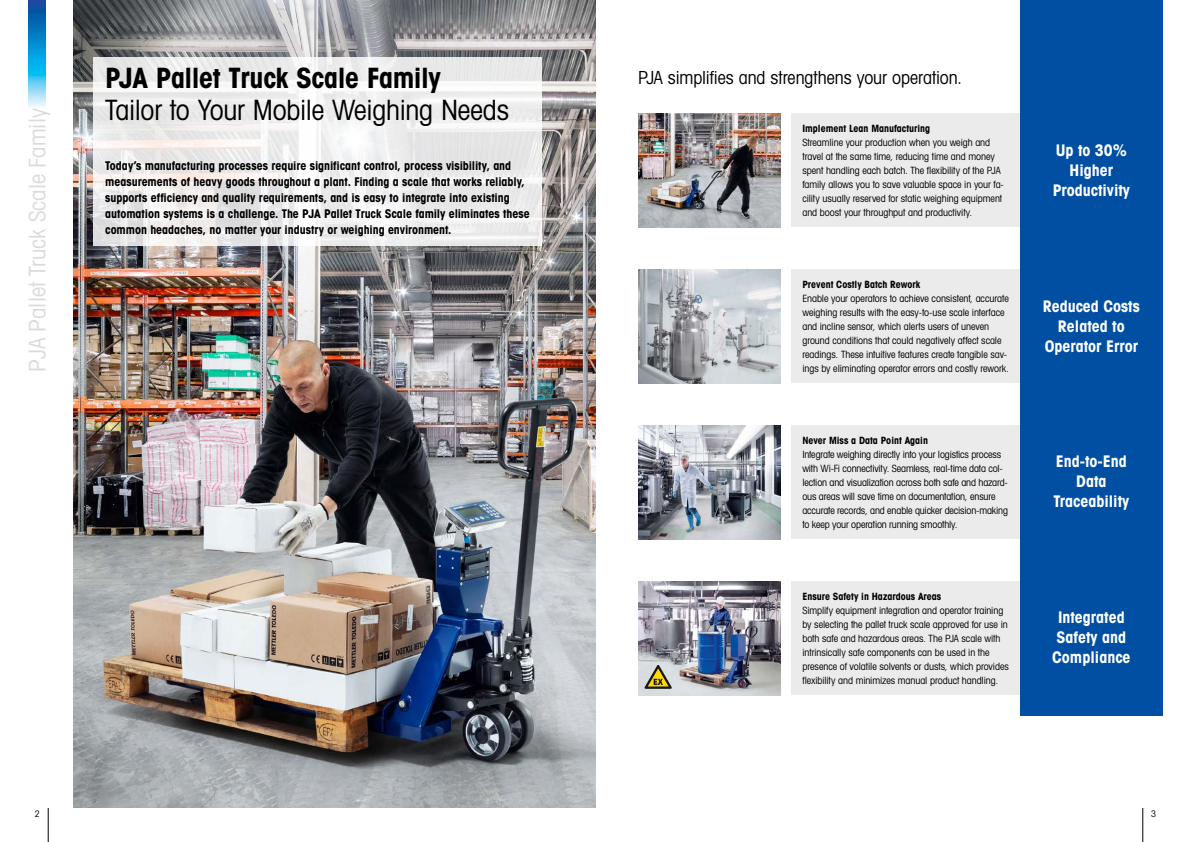
<style>
.page{position:relative;width:1191px;height:842px;background:#fff}
.page>*{position:absolute;margin:0;border:0;box-sizing:border-box;transform-origin:0 0}
.t1{font:28px "Avant Gardefor MT Bk";letter-spacing:-.01em;color:#000}
.t2{font:28px "Avant Gardefor MT Bd";letter-spacing:-.015em;color:#000}
.t3{font:22.8px "Avant Gardefor MT Bk";color:#dadbdc}
.t4{font:18px "Avant Gardefor MT Bk";letter-spacing:-.005em;color:#000}
.t5{font:16px/20px "Avant Gardefor MT Bd";color:#fff;text-align:center}
.t6{font:12px/16px "Avant Gardefor MT Bd";letter-spacing:-.005em;color:#000}
.t7{font:10px/14px "Avant Gardefor MT Bk";letter-spacing:-.005em;color:#000}
.t8{font:10px "Avant Gardefor MT Bd";color:#000}
.t9{font:9px "Avant Gardefor MT Bk";color:#000}
</style>
<div class="page">
<hr style="left:1142px;top:808px;width:1px;height:34px;background:#000">
<hr style="left:48px;top:808px;width:1px;height:34px;background:#000">
<img style="left:28px;top:0;width:17px;height:107px">
<img style="left:74px;top:0;width:521px;height:808px">
<div style="left:791px;top:113px;width:229px;height:114px;background:#ebebec"></div>
<div style="left:791px;top:269px;width:229px;height:114px;background:#ebebec"></div>
<div style="left:791px;top:425px;width:229px;height:114px;background:#ebebec"></div>
<div style="left:791px;top:581px;width:229px;height:114px;background:#ebebec"></div>
<div style="left:1020px;top:0;width:142px;height:715px;background:#004fa3"></div>
<img style="left:638px;top:113px;width:142px;height:114px">
<img style="left:638px;top:269px;width:142px;height:114px">
<img style="left:638px;top:425px;width:142px;height:114px">
<img style="left:638px;top:581px;width:142px;height:114px">
<svg style="left:644px;top:665px;width:28px;height:24px"></svg>
<svg style="left:94px;top:57px;width:448px;height:189px;fill:#edecec"></svg>
<h2 class="t3" style="left:23px;top:372px;width:265px;rotate:-90deg">PJA Pallet Truck Scale Family</h2>
<h1 class="t2" style="left:105px;top:60px;width:337px">PJA Pallet Truck Scale Family</h1>
<h3 class="t4" style="left:638px;top:66px;width:326px">PJA simplifies and strengthens your operation.</h3>
<h1 class="t1" style="left:105px;top:93px;width:405px">Tailor to Your Mobile Weighing Needs</h1>
<p class="t6" style="left:105px;top:158px;width:426px">Today’s manufacturing processes require significant control, process visibility, and measurements of heavy goods throughout a plant. Finding a scale that works reliably, supports efficiency and quality requirements, and is easy to integrate into existing automation systems is a challenge. The PJA Pallet Truck Scale family eliminates these common headaches, no matter your industry or weighing environment.</p>
<p class="t8" style="left:802px;top:122px;width:129px">Implement Lean Manufacturing</p>
<p class="t7" style="left:802px;top:135px;width:203px">Streamline your production when you weigh and travel at the same time, reducing time and money spent handling each batch. The flexibility of the PJA family allows you to save valuable space in your fa&shy;cility usually reserved for static weighing equipment and boost your throughput and productivity.</p>
<p class="t8" style="left:802px;top:278px;width:119px">Prevent Costly Batch Rework</p>
<p class="t7" style="left:802px;top:291px;width:208px">Enable your operators to achieve consistent, accurate weighing results with the easy-to-use scale interface and incline sensor, which alerts users of uneven ground conditions that could negatively affect scale readings. These intuitive features create tangible sav&shy;ings by eliminating operator errors and costly rework.</p>
<p class="t8" style="left:802px;top:434px;width:127px">Never Miss a Data Point Again</p>
<p class="t7" style="left:802px;top:447px;width:207px">Integrate weighing directly into your logistics process with Wi-Fi connectivity. Seamless, real-time data col&shy;lection and visualization across both safe and hazard&shy;ous areas will save time on documentation, ensure accurate records, and enable quicker decision-making to keep your operation running smoothly.</p>
<p class="t8" style="left:802px;top:590px;width:140px">Ensure Safety in Hazardous Areas</p>
<p class="t7" style="left:802px;top:603px;width:208px">Simplify equipment integration and operator training by selecting the pallet truck scale approved for use in both safe and hazardous areas. The PJA scale with intrinsically safe components can be used in the presence of volatile solvents or dusts, which provides flexibility and minimizes manual product handling.</p>
<h3 class="t5" style="left:1052px;top:140px;width:79px">Up to 30%<br>Higher<br>Productivity</h3>
<h3 class="t5" style="left:1043px;top:296px;width:98px">Reduced Costs<br>Related to<br>Operator Error</h3>
<h3 class="t5" style="left:1053px;top:451px;width:77px">End-to-End<br>Data<br>Traceability</h3>
<h3 class="t5" style="left:1052px;top:607px;width:80px">Integrated<br>Safety and<br>Compliance</h3>
<p class="t9" style="left:35px;top:808px;width:7px">2</p>
<p class="t9" style="left:1151px;top:808px;width:7px">3</p>
</div>
